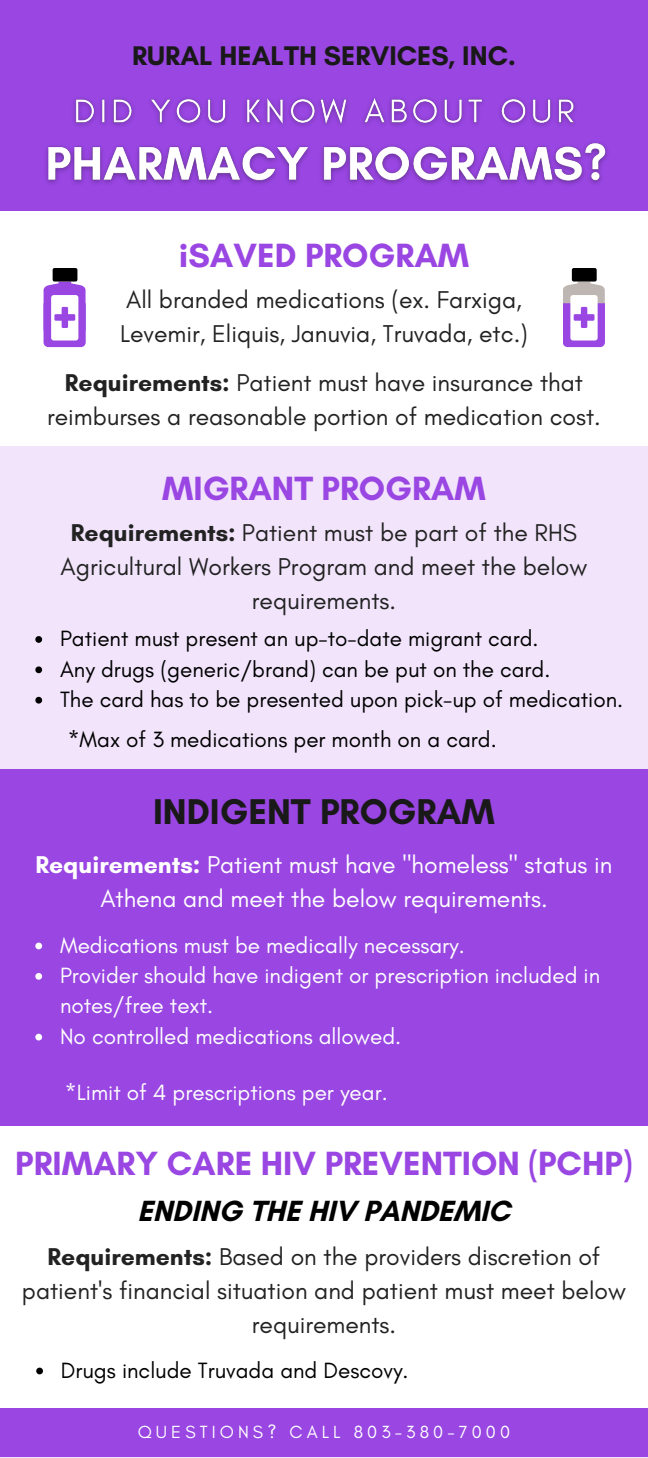
<style>
.page{position:relative;width:648px;height:1458px;background:#f1e4fb}
.page>*{position:absolute;margin:0;border:0;box-sizing:border-box;transform-origin:0 0}
.t1{font:700 36.45px "Glacial Indifference";color:#1a191a}
.t2{font:700 34.2px "Glacial Indifference";color:#9946e2}
.t3{font:700 29.7px "Glacial Indifference";color:#000}
.t4{font:700 27.45px "Glacial Indifference";color:#1a191a}
.t5{font:24.75px/33.8px "Glacial Indifference";color:#222;text-align:center}
.t6{font:24.75px/33.8px "Glacial Indifference";color:#fff;text-align:center}
.t7{font:22.5px/30.4px "Glacial Indifference";color:#000}
.t8{font:22.5px/30.4px "Glacial Indifference";color:#fefefe}
.t9{font:18px "Glacial Indifference";letter-spacing:.23em;color:#fff}
.s1{font-weight:700}
</style>
<div class="page">
<div style="left:0;top:0;width:648px;height:225px;background:#9946e2"></div>
<div style="left:0;top:212px;width:648px;height:234px;background:#fff"></div>
<div style="left:0;top:1408px;width:648px;height:49px;background:#9946e2"></div>
<div style="left:0;top:1108px;width:648px;height:300px;background:#fff"></div>
<div style="left:0;top:770px;width:648px;height:356px;background:#9946e2"></div>
<svg style="left:44px;top:282px;width:42px;height:65px"></svg>
<div style="left:51px;top:295px;width:27px;height:46px;background:#fff;border-radius:3px"></div>
<div style="left:53px;top:268px;width:24px;height:14px;background:#000;border-radius:2px"></div>
<div style="left:54px;top:314px;width:21px;height:7px;background:#9946e2"></div>
<div style="left:62px;top:307px;width:6px;height:21px;background:#9946e2"></div>
<svg style="left:563px;top:282px;width:42px;height:65px"></svg>
<div style="left:570px;top:295px;width:28px;height:46px;background:#fff;border-radius:3px"></div>
<div style="left:572px;top:268px;width:25px;height:14px;background:#000;border-radius:2px"></div>
<div style="left:574px;top:314px;width:21px;height:7px;background:#9946e2"></div>
<div style="left:581px;top:307px;width:6px;height:21px;background:#9946e2"></div>
<img style="left:46px;top:98px;width:562px;height:87px">
<svg style="left:35px;top:636px;width:7px;height:7px"></svg>
<svg style="left:35px;top:666px;width:7px;height:7px"></svg>
<svg style="left:35px;top:697px;width:7px;height:7px"></svg>
<svg style="left:35px;top:943px;width:7px;height:6px"></svg>
<svg style="left:35px;top:973px;width:7px;height:7px"></svg>
<svg style="left:35px;top:1034px;width:7px;height:6px"></svg>
<svg style="left:36px;top:1368px;width:7px;height:6px"></svg>
<p class="t4" style="left:132px;top:39px;width:385px">RURAL HEALTH SERVICES, INC.</p>
<h2 class="t2" style="left:179px;top:235px;width:292px">iSAVED PROGRAM</h2>
<p class="t5" style="left:120px;top:283px;width:409px;text-align:left">All branded medications (ex. Farxiga,<br>Levemir, Eliquis, Januvia, Truvada, etc.)</p>
<p class="t5" style="left:47px;top:365px;width:555px"><span class="s1">Requirements:</span> Patient must have insurance that reimburses a reasonable portion of medication cost.</p>
<h2 class="t2" style="left:162px;top:467px;width:325px">MIGRANT PROGRAM</h2>
<p class="t5" style="left:61px;top:516px;width:528px"><span class="s1">Requirements:</span> Patient must be part of the RHS<br>Agricultural Workers Program and meet the below requirements.</p>
<p class="t7" style="left:60px;top:623px;width:565px">Patient must present an up-to-date migrant card.<br>Any drugs (generic/brand) can be put on the card.<br>The card has to be presented upon pick-up of medication.</p>
<p class="t7" style="left:68px;top:724px;width:430px">*Max of 3 medications per month on a card.</p>
<h1 class="t1" style="left:153px;top:789px;width:343px">INDIGENT PROGRAM</h1>
<p class="t6" style="left:36px;top:848px;width:578px"><span class="s1">Requirements:</span> Patient must have "homeless" status in<br>Athena and meet the below requirements.</p>
<p class="t8" style="left:60px;top:930px;width:542px">Medications must be medically necessary.<br>Provider should have indigent or prescription included in notes/free text.<br>No controlled medications allowed.</p>
<p class="t8" style="left:65px;top:1077px;width:324px">*Limit of 4 prescriptions per year.</p>
<h2 class="t2" style="left:15px;top:1143px;width:619px">PRIMARY CARE HIV PREVENTION (PCHP)</h2>
<p class="t3" style="left:138px;top:1192px;width:374px">ENDING THE HIV PANDEMIC</p>
<p class="t5" style="left:22px;top:1239px;width:606px"><span class="s1">Requirements:</span> Based on the providers discretion of patient's financial situation and patient must meet below requirements.</p>
<p class="t7" style="left:61px;top:1355px;width:349px">Drugs include Truvada and Descovy.</p>
<p class="t9" style="left:138px;top:1421px;width:374px">QUESTIONS? CALL 803-380-7000</p>
</div>
